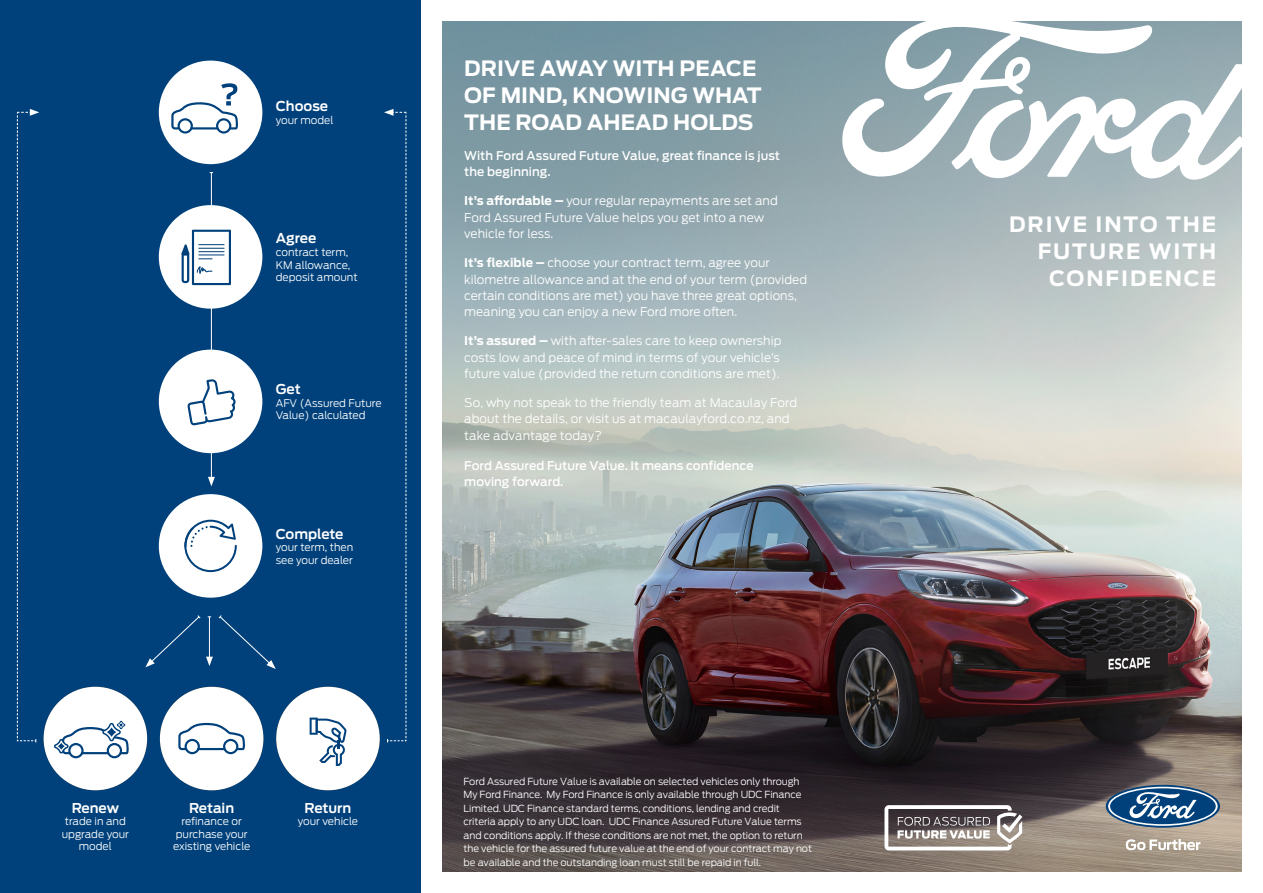
<style>
.page{position:relative;width:1263px;height:893px;background:#fff}
.page>*{position:absolute;margin:0;border:0;box-sizing:border-box;transform-origin:0 0}
.t1{font:700 21px/27px "Ford Antenna";letter-spacing:.005em;color:#fff}
.t2{font:700 21px/27px "Ford Antenna";letter-spacing:.09em;color:#fff;text-align:right}
.t3{font:600 13.5px "Ford Antenna";color:#fff}
.t4{font:300 12px/16.5px "Ford Antenna";letter-spacing:.005em;color:#fff}
.t5{font:500 12px/16.5px "Ford Antenna";color:#fff}
.t6{font:300 10.5px/12.6px "Ford Antenna";color:#fff}
.t7{font:300 9.75px/13.5px "Ford Antenna";letter-spacing:-.01em;color:#fff}
.s1{font-weight:700}
</style>
<div class="page">
<div style="left:0;top:0;width:421px;height:893px;background:#00417b"></div>
<img style="left:442px;top:21px;width:800px;height:851px">
<svg style="left:951px;top:64px;width:291px;height:116px"></svg>
<svg style="left:842px;top:21px;width:310px;height:156px"></svg>
<hr style="left:211px;top:173px;width:1px;height:306px;background:#fff">
<svg style="left:208px;top:477px;width:7px;height:9px"></svg>
<div style="left:159px;top:494px;width:103px;height:104px;background:#fff;border-radius:50%"></div>
<svg style="left:184px;top:520px;width:53px;height:52px"></svg>
<div style="left:159px;top:205px;width:103px;height:104px;background:#fff;border-radius:50%"></div>
<svg style="left:181px;top:230px;width:50px;height:55px"></svg>
<div style="left:159px;top:61px;width:103px;height:103px;background:#fff;border-radius:50%"></div>
<svg style="left:171px;top:83px;width:67px;height:51px"></svg>
<div style="left:276px;top:687px;width:104px;height:103px;background:#fff;border-radius:50%"></div>
<svg style="left:309px;top:718px;width:38px;height:48px"></svg>
<div style="left:160px;top:687px;width:103px;height:103px;background:#fff;border-radius:50%"></div>
<svg style="left:178px;top:722px;width:67px;height:33px"></svg>
<div style="left:44px;top:687px;width:103px;height:103px;background:#fff;border-radius:50%"></div>
<div style="left:159px;top:350px;width:103px;height:103px;background:#fff;border-radius:50%"></div>
<svg style="left:187px;top:379px;width:49px;height:47px"></svg>
<svg style="left:145px;top:615px;width:131px;height:54px"></svg>
<svg style="left:384px;top:109px;width:23px;height:633px"></svg>
<svg style="left:17px;top:109px;width:22px;height:633px"></svg>
<svg style="left:1106px;top:785px;width:114px;height:43px"></svg>
<svg style="left:1108px;top:787px;width:110px;height:39px;background:#52789b"></svg>
<svg style="left:1126px;top:839px;width:74px;height:11px"></svg>
<svg style="left:884px;top:805px;width:138px;height:45px"></svg>
<svg style="left:54px;top:720px;width:75px;height:38px"></svg>
<p class="t3" style="left:276px;top:95px;width:54px">Choose</p>
<p class="t6" style="left:276px;top:113px;width:59px">your model</p>
<p class="t3" style="left:276px;top:226px;width:42px">Agree</p>
<p class="t6" style="left:276px;top:245px;width:83px">contract term,<br>KM allowance, deposit amount</p>
<p class="t3" style="left:276px;top:377px;width:26px">Get</p>
<p class="t6" style="left:276px;top:395px;width:107px">AFV (Assured Future<br>Value) calculated</p>
<p class="t3" style="left:276px;top:522px;width:69px">Complete</p>
<p class="t6" style="left:276px;top:540px;width:79px">your term, then see your dealer</p>
<h1 class="t1" style="left:464px;top:53px;width:299px">DRIVE AWAY WITH PEACE<br>OF MIND, KNOWING WHAT<br>THE ROAD AHEAD HOLDS</h1>
<p class="t5" style="left:464px;top:146px;width:317px">With Ford Assured Future Value, great finance is just the beginning.</p>
<p class="t4" style="left:464px;top:191px;width:315px"><span class="s1">It’s affordable –</span> your regular repayments are set and<br>Ford Assured Future Value helps you get into a new vehicle for less.</p>
<p class="t4" style="left:464px;top:253px;width:344px"><span class="s1">It’s flexible –</span> choose your contract term, agree your kilometre allowance and at the end of your term (provided certain conditions are met) you have three great options, meaning you can enjoy a new Ford more often.</p>
<p class="t4" style="left:464px;top:331px;width:319px"><span class="s1">It’s assured –</span> with after-sales care to keep ownership costs low and peace of mind in terms of your vehicle’s future value (provided the return conditions are met).</p>
<p class="t4" style="left:464px;top:393px;width:335px">So, why not speak to the friendly team at Macaulay Ford about the details, or visit us at macaulayford.co.nz, and take advantage today?</p>
<p class="t5" style="left:464px;top:456px;width:291px">Ford Assured Future Value. It means confidence moving forward.</p>
<p class="t3" style="left:72px;top:796px;width:49px">Renew</p>
<p class="t6" style="left:62px;top:814px;width:69px;text-align:center">trade in and upgrade your model</p>
<p class="t3" style="left:189px;top:796px;width:47px">Retain</p>
<p class="t6" style="left:173px;top:814px;width:79px;text-align:center">refinance or purchase your existing vehicle</p>
<p class="t3" style="left:305px;top:796px;width:48px">Return</p>
<p class="t6" style="left:298px;top:814px;width:62px">your vehicle</p>
<p class="t7" style="left:463px;top:773px;width:350px">Ford Assured Future Value is available on selected vehicles only through My Ford Finance. My Ford Finance is only available through UDC Finance Limited. UDC Finance standard terms, conditions, lending and credit criteria apply to any UDC loan. UDC Finance Assured Future Value terms and conditions apply. If these conditions are not met, the option to return the vehicle for the assured future value at the end of your contract may not be available and the outstanding loan must still be repaid in full.</p>
<h1 class="t2" style="left:1009px;top:208px;width:209px">DRIVE INTO THE<br>FUTURE WITH<br>CONFIDENCE</h1>
</div>
